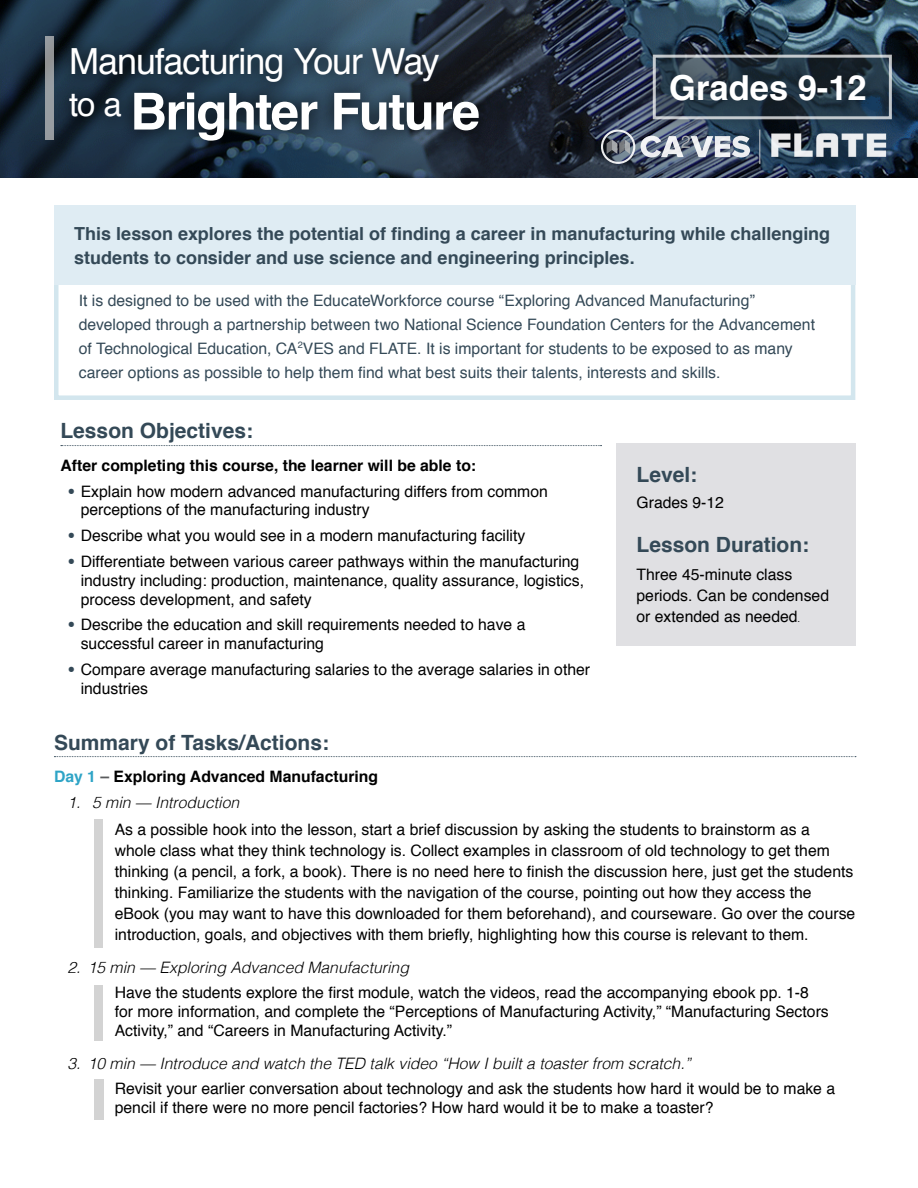
<style>
.page{position:relative;width:918px;height:1188px;background:#fff}
.page>*{position:absolute;margin:0;border:0;box-sizing:border-box;transform-origin:0 0}
.t1{font:700 51px "Helvetica";letter-spacing:-.03em;color:#fff}
.t2{font:36px "Helvetica";letter-spacing:-.03em;color:#fff}
.t3{font:700 34.5px "Helvetica";color:#fff}
.t4{font:700 21px "Helvetica";color:#344957}
.t5{font:700 18px/24px "Helvetica";color:#344957}
.numbers{font:15.75px/18.9px "Helvetica";color:#000}
.t6{font:15.75px/24px "Helvetica";color:#344957}
.t7{font:italic 300 15.75px "Helvetica";color:#000}
.t8{font:700 15.75px "Helvetica";color:#000}
.s1{font-weight:700;font-size:24px;color:#344957}
.s2{font-size:9.75px}
.s3{color:#2ea4c6}
.s4{color:#5a5b5d}
</style>
<div class="page">
<div style="left:616px;top:443px;width:239px;height:202px;background:#e0e0e3"></div>
<svg style="left:54px;top:756px;width:802px;height:1px"></svg>
<div style="left:54px;top:272px;width:801px;height:128px;border:4px solid #d3e6ee"></div>
<svg style="left:0;top:0;width:918px;height:177px"></svg>
<div style="left:56px;top:34px;width:437px;height:122px;background:#000;opacity:.75"></div>
<svg style="left:45px;top:37px;width:9px;height:103px"></svg>
<img style="left:768px;top:134px;width:122px;height:26px">
<svg style="left:601px;top:130px;width:34px;height:34px"></svg>
<svg style="left:641px;top:136px;width:109px;height:21px"></svg>
<hr style="left:759px;top:130px;width:1px;height:34px;background:#dddcdc">
<div style="left:54px;top:205px;width:801px;height:80px;background:#dfecf3"></div>
<div style="left:638px;top:40px;width:269px;height:94px;background:#000;opacity:.75"></div>
<svg style="left:657px;top:59px;width:231px;height:56px"></svg>
<div style="left:653px;top:55px;width:239px;height:64px;border:3px solid #fff"></div>
<div style="left:94px;top:819px;width:10px;height:129px;background:#d3d3d3"></div>
<svg style="left:61px;top:445px;width:541px;height:1px"></svg>
<div style="left:94px;top:986px;width:10px;height:55px;background:#d3d3d3"></div>
<div style="left:95px;top:1079px;width:9px;height:40px;background:#d3d3d3"></div>
<p class="t2" style="left:69px;top:34px;width:372px">Manufacturing Your Way</p>
<p class="t1" style="left:69px;top:70px;width:413px"><sup>to</sup> <sup>a</sup> Brighter Future</p>
<p class="t3" style="left:669px;top:60px;width:199px">Grades 9-12</p>
<p class="t5" style="left:74px;top:222px;width:758px">This lesson explores the potential of finding a career in manufacturing while challenging students to consider and use science and engineering principles.</p>
<p class="t6" style="left:79px;top:289px;width:738px">It is designed to be used with the EducateWorkforce course “Exploring Advanced Manufacturing” developed through a partnership between two National Science Foundation Centers for the Advancement of Technological Education, CA<sup>2</sup>VES and FLATE. It is important for students to be exposed to as many career options as possible to help them find what best suits their talents, interests and skills.</p>
<h2 class="t4" style="left:60px;top:414px;width:194px">Lesson Objectives:</h2>
<p class="t8" style="left:60px;top:453px;width:417px">After completing this course, the learner will be able to:</p>
<p class="numbers" style="left:81px;top:482px;width:469px;text-indent:-14px"><span class="s1">•</span> Explain how modern advanced manufacturing differs from common perceptions of the manufacturing industry</p>
<p class="numbers" style="left:67px;top:527px;width:460px"><span class="s1">•</span> Describe what you would see in a modern manufacturing facility</p>
<p class="numbers" style="left:81px;top:552px;width:505px;text-indent:-14px"><span class="s1">•</span> Differentiate between various career pathways within the manufacturing industry including: production, maintenance, quality assurance, logistics, process development, and safety</p>
<p class="numbers" style="left:81px;top:616px;width:446px;text-indent:-14px"><span class="s1">•</span> Describe the education and skill requirements needed to have a successful career in manufacturing</p>
<p class="numbers" style="left:81px;top:660px;width:511px;text-indent:-14px"><span class="s1">•</span> Compare average manufacturing salaries to the average salaries in other industries</p>
<p class="t4" style="left:637px;top:458px;width:62px">Level:</p>
<p class="numbers" style="left:637px;top:493px;width:89px">Grades 9-12</p>
<p class="t4" style="left:637px;top:528px;width:174px">Lesson Duration:</p>
<p class="numbers" style="left:637px;top:565px;width:194px;line-height:21px">Three 45-minute class periods. Can be condensed or extended as needed<span class="s2">.</span></p>
<h2 class="t4" style="left:54px;top:725px;width:277px">Summary of Tasks/Actions:</h2>
<p class="t8" style="left:54px;top:764px;width:326px"><span class="s3">Day 1</span> <span class="s4">–</span> Exploring Advanced Manufacturing</p>
<p class="t7" style="left:68px;top:789px;width:173px">1. 5 min — Introduction</p>
<p class="numbers" style="left:115px;top:820px;width:742px;line-height:21px">As a possible hook into the lesson, start a brief discussion by asking the students to brainstorm as a<br>whole class what they think technology is. Collect examples in classroom of old technology to get them thinking (a pencil, a fork, a book). There is no need here to finish the discussion here, just get the students thinking. Familiarize the students with the navigation of the course, pointing out how they access the eBook (you may want to have this downloaded for them beforehand), and courseware. Go over the course introduction, goals, and objectives with them briefly, highlighting how this course is relevant to them.</p>
<p class="t7" style="left:68px;top:954px;width:343px">2. 15 min — Exploring Advanced Manufacturing</p>
<p class="numbers" style="left:115px;top:984px;width:716px">Have the students explore the first module, watch the videos, read the accompanying ebook pp. 1-8 for more information, and complete the “Perceptions of Manufacturing Activity,” “Manufacturing Sectors<br>Activity,” and “Careers in Manufacturing Activity.”</p>
<p class="t7" style="left:68px;top:1050px;width:625px">3. 10 min — Introduce and watch the TED talk video “How I built a toaster from scratch.”</p>
<p class="numbers" style="left:115px;top:1080px;width:722px">Revisit your earlier conversation about technology and ask the students how hard it would be to make a pencil if there were no more pencil factories? How hard would it be to make a toaster?</p>
</div>
